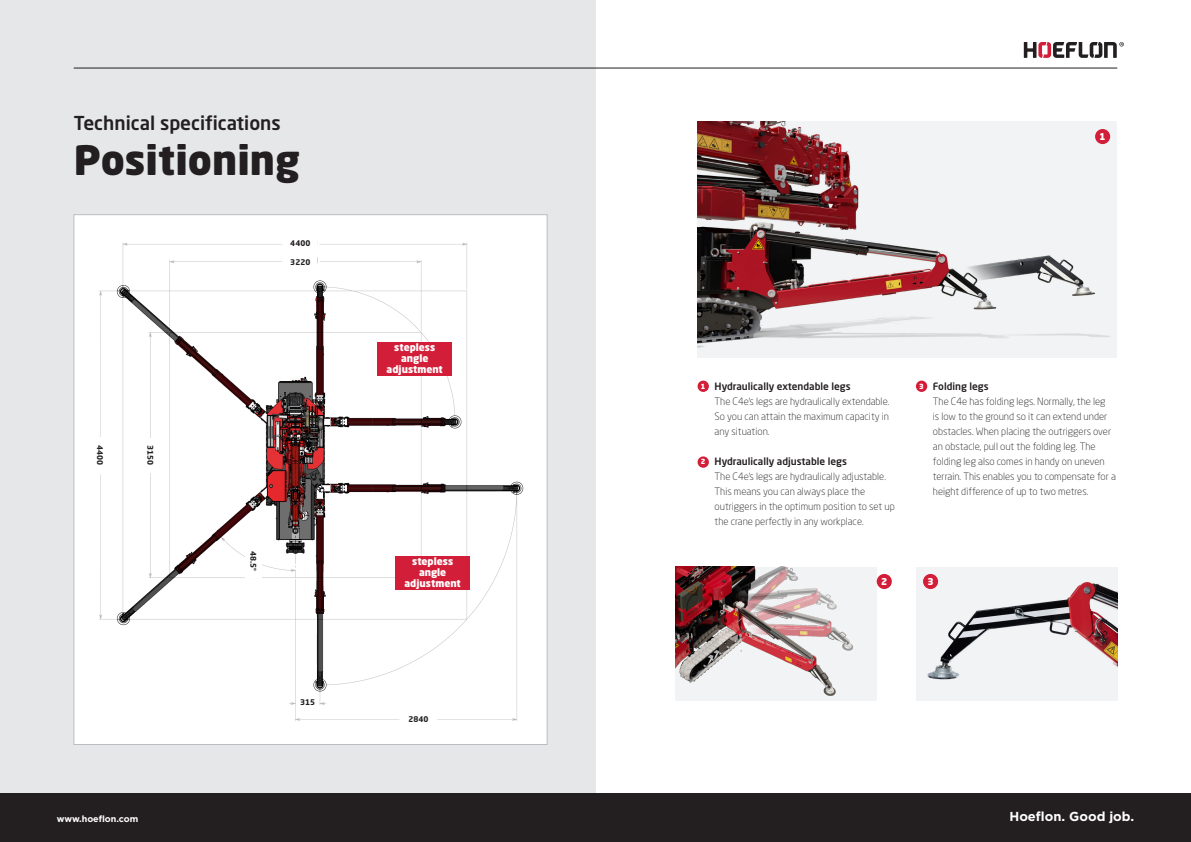
<style>
.page{position:relative;width:1191px;height:842px;background:#fff}
.page>*{position:absolute;margin:0;border:0;box-sizing:border-box;transform-origin:0 0}
.kop_1{font:900 40px "Neo Sans Std";color:#231f20}
.kop_1-2{font:500 19px "Neo Sans Std";color:#231f20}
.t1{font:700 13px "Gotham";color:#fff}
.bodytekst{font:300 10px/15px "Neo Sans Std";color:#231f20}
.bodytekst-2{font:500 10px "Neo Sans Std";color:#231f20}
.bodytekst-3{font:900 10px/11px "Neo Sans Std";color:#fff;text-align:center}
.bodytekst-4{font:900 9.3px "Neo Sans Std";color:#fff}
.t2{font:700 9px "Gotham";color:#fff}
.bodytekst-5{font:700 7.8px "Neo Sans Std";color:#231f20}
.bodytekst-6{font:900 7px "Neo Sans Std";color:#fff}
</style>
<div class="page">
<div style="left:0;top:0;width:595px;height:842px;background:#e6e7e9"></div>
<div style="left:74px;top:214px;width:473px;height:531px;background:#fff;border:1px solid #bcbdc0"></div>
<hr style="left:74px;top:68px;width:1043px;height:1px;background:#231f20">
<svg style="left:1023px;top:42px;width:101px;height:16px"></svg>
<img style="left:697px;top:122px;width:420px;height:236px">
<img style="left:917px;top:567px;width:200px;height:133px">
<img style="left:675px;top:567px;width:201px;height:133px">
<div style="left:1095px;top:129px;width:15px;height:15px;background:#d21e39;border-radius:50%"></div>
<div style="left:876px;top:574px;width:15px;height:15px;background:#d21e39;border-radius:50%"></div>
<div style="left:923px;top:574px;width:15px;height:15px;background:#d21e39;border-radius:50%"></div>
<div style="left:697px;top:381px;width:12px;height:11px;background:#d21e39;border-radius:50%"></div>
<div style="left:916px;top:381px;width:11px;height:11px;background:#d21e39;border-radius:50%"></div>
<div style="left:697px;top:456px;width:12px;height:12px;background:#d21e39;border-radius:50%"></div>
<img style="left:73px;top:214px;width:457px;height:516px">
<div style="left:378px;top:343px;width:74px;height:33px;background:#d21e39"></div>
<div style="left:395px;top:556px;width:75px;height:33px;background:#d21e39"></div>
<div style="left:283px;top:235px;width:34px;height:16px;background:#fff"></div>
<div style="left:92px;top:438px;width:17px;height:34px;background:#fff"></div>
<div style="left:142px;top:438px;width:17px;height:34px;background:#fff"></div>
<div style="left:246px;top:544px;width:16px;height:34px;background:#fff"></div>
<div style="left:283px;top:253px;width:34px;height:17px;background:#fff"></div>
<div style="left:402px;top:710px;width:33px;height:16px;background:#fff"></div>
<div style="left:296px;top:694px;width:23px;height:16px;background:#fff"></div>
<div style="left:0;top:794px;width:1191px;height:48px;background:#231f20"></div>
<p class="kop_1-2" style="left:74px;top:111px;width:209px">Technical specifications</p>
<p class="kop_1" style="left:74px;top:134px;width:227px">Positioning</p>
<p class="bodytekst-5" style="left:290px;top:238px;width:22px">4400</p>
<p class="bodytekst-5" style="left:105px;top:445px;width:22px;rotate:90deg">4400</p>
<p class="bodytekst-5" style="left:155px;top:445px;width:22px;rotate:90deg">3150</p>
<p class="bodytekst-5" style="left:290px;top:257px;width:22px">3220</p>
<p class="bodytekst-5" style="left:258px;top:551px;width:21px;rotate:90deg">48.5°</p>
<p class="bodytekst-5" style="left:300px;top:697px;width:17px">315</p>
<p class="bodytekst-3" style="left:387px;top:342px;width:58px">stepless angle adjustment</p>
<p class="bodytekst-3" style="left:404px;top:555px;width:58px">stepless angle adjustment</p>
<p class="bodytekst-5" style="left:408px;top:714px;width:22px">2840</p>
<p class="bodytekst-4" style="left:1099px;top:130px;width:8px">1</p>
<p class="bodytekst-2" style="left:714px;top:380px;width:138px">Hydraulically extendable legs</p>
<p class="bodytekst" style="left:714px;top:394px;width:176px;text-align:justify">The C4e's legs are hydraulically extendable.<br>So you can attain the maximum capacity in any situation.</p>
<p class="bodytekst-2" style="left:714px;top:455px;width:134px">Hydraulically adjustable legs</p>
<p class="bodytekst" style="left:714px;top:469px;width:182px">The C4e's legs are hydraulically adjustable.<br>This means you can always place the outriggers in the optimum position to set up the crane perfectly in any workplace.</p>
<p class="bodytekst-6" style="left:701px;top:381px;width:6px">1</p>
<p class="bodytekst-6" style="left:919px;top:381px;width:6px">3</p>
<p class="bodytekst-6" style="left:701px;top:457px;width:6px">2</p>
<p class="bodytekst-2" style="left:933px;top:380px;width:57px">Folding legs</p>
<p class="bodytekst" style="left:933px;top:394px;width:184px">The C4e has folding legs. Normally, the leg<br>is low to the ground so it can extend under obstacles. When placing the outriggers over an obstacle, pull out the folding leg. The folding leg also comes in handy on uneven terrain. This enables you to compensate for a height difference of up to two metres.</p>
<p class="bodytekst-4" style="left:881px;top:575px;width:8px">2</p>
<p class="bodytekst-4" style="left:927px;top:575px;width:8px">3</p>
<p class="t2" style="left:57px;top:813px;width:83px">www.hoeflon.com</p>
<h3 class="t1" style="left:1009px;top:807px;width:126px">Hoeflon. Good job.</h3>
</div>
